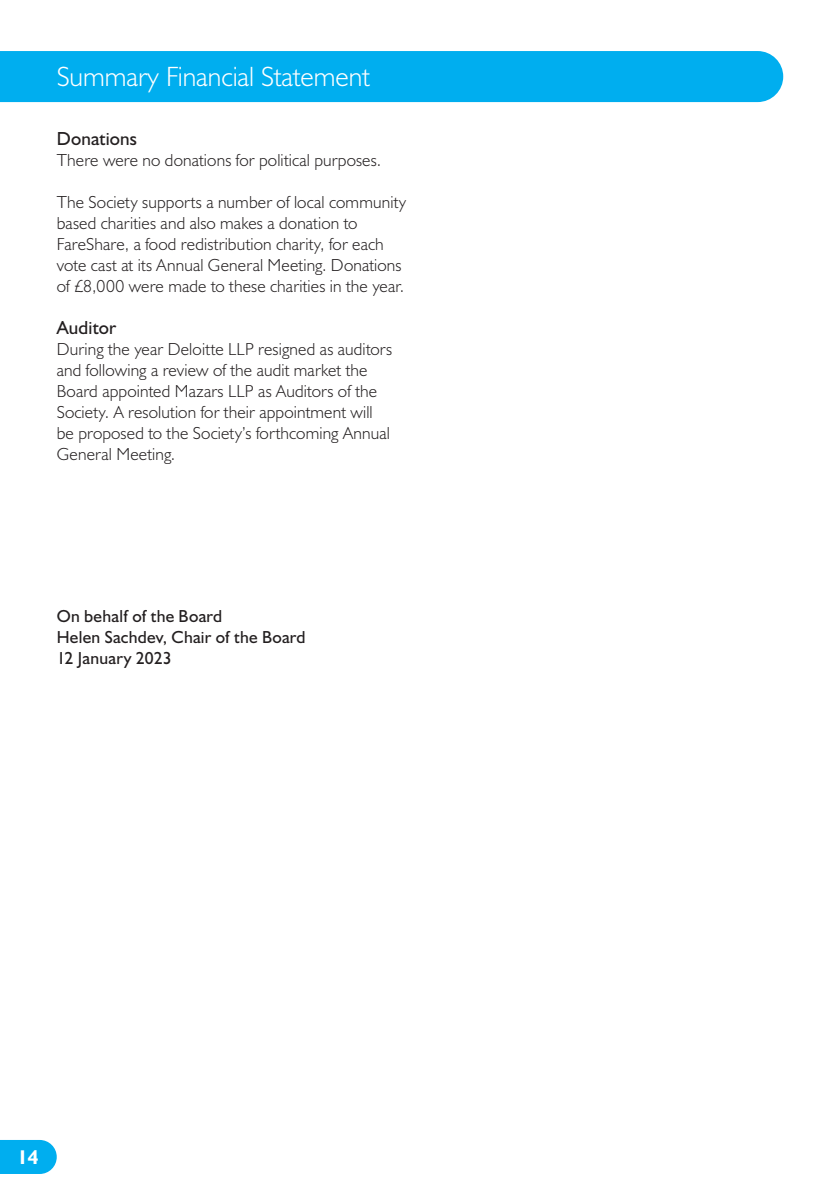
<style>
.page{position:relative;width:840px;height:1191px;background:#fff}
.page>*{position:absolute;margin:0;border:0;box-sizing:border-box;transform-origin:0 0}
.t1{font:300 28px "Humanist 521 BT";color:#fff}
.t2{font:700 20px "Humanist 521 BT";color:#fff}
.t3{font:19px "Humanist 521 BT";letter-spacing:.01em;color:#231f20}
.t4{font:300 17.6px/21px "Humanist 521 BT";letter-spacing:.01em;color:#231f20}
.t5{font:17.6px/21px "Humanist 521 BT";letter-spacing:.015em;color:#231f20}
</style>
<div class="page">
<svg style="left:0;top:1140px;width:57px;height:34px"></svg>
<div style="left:0;top:51px;width:782px;height:51px;background:#00aeef"></div>
<h1 class="t1" style="left:57px;top:59px;width:314px">Summary Financial Statement</h1>
<p class="t3" style="left:57px;top:127px;width:82px">Donations</p>
<p class="t4" style="left:57px;top:149px;width:326px">There were no donations for political purposes.</p>
<p class="t4" style="left:57px;top:191px;width:351px">The Society supports a number of local community based charities and also makes a donation to FareShare, a food redistribution charity, for each vote cast at its Annual General Meeting. Donations of £8,000 were made to these charities in the year.</p>
<p class="t3" style="left:57px;top:316px;width:61px">Auditor</p>
<p class="t4" style="left:57px;top:338px;width:337px">During the year Deloitte LLP resigned as auditors and following a review of the audit market the Board appointed Mazars LLP as Auditors of the Society. A resolution for their appointment will be proposed to the Society’s forthcoming Annual General Meeting.</p>
<p class="t5" style="left:57px;top:605px;width:250px">On behalf of the Board<br>Helen Sachdev, Chair of the Board<br>12 January 2023</p>
<p class="t2" style="left:17px;top:1144px;width:23px">14</p>
</div>
